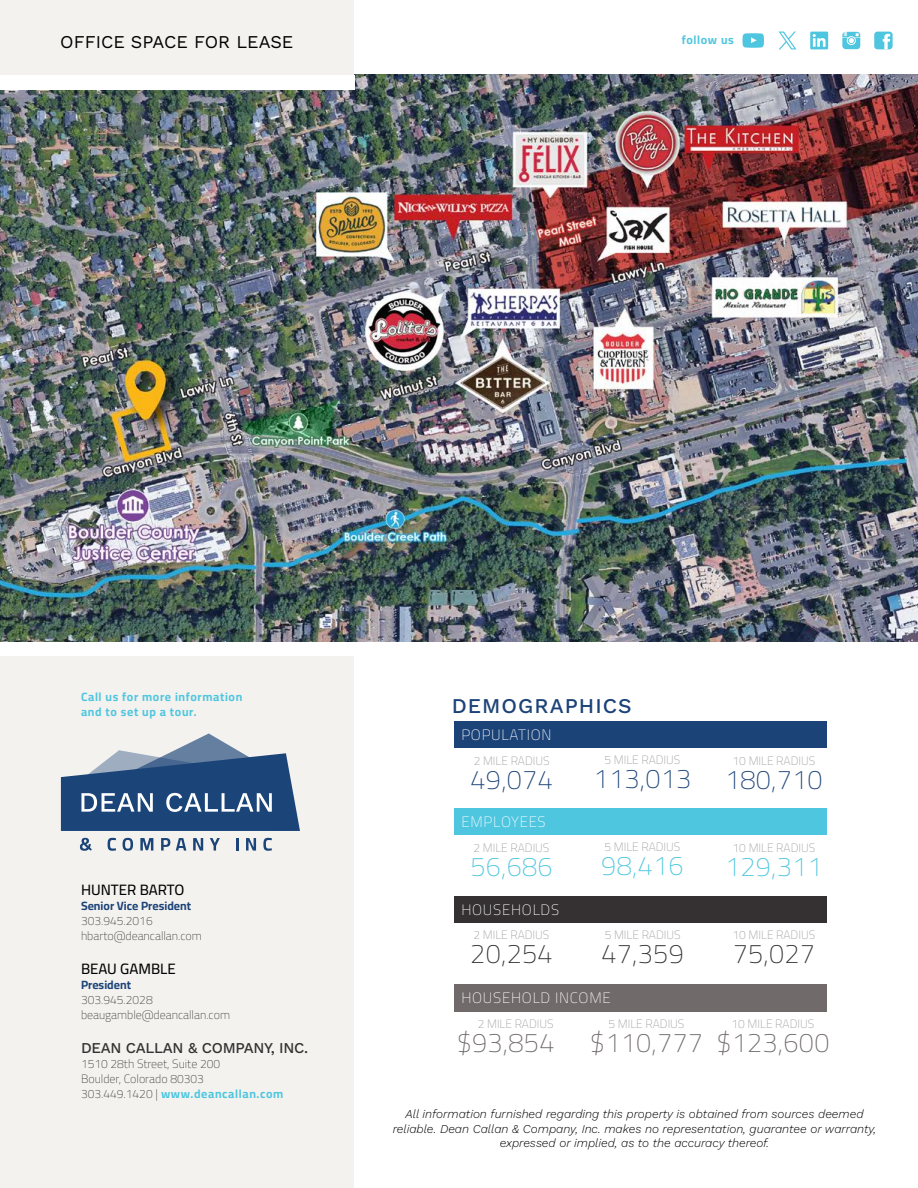
<style>
.page{position:relative;width:918px;height:1188px;background:#fff}
.page>*{position:absolute;margin:0;border:0;box-sizing:border-box;transform-origin:0 0}
.t1{font:27px "Cairo";letter-spacing:.01em;color:#706a6b}
.t2{font:27px "Cairo";letter-spacing:.01em;color:#1c4378}
.t3{font:27px "Cairo";letter-spacing:.01em;color:#4fc6df}
.t4{font:27px "Cairo";letter-spacing:.01em;color:#353132}
.t5{font:500 21px "Work Sans";letter-spacing:.05em;color:#1c4378}
.t6{font:18px "Work Sans";color:#000}
.t7{font:15px "Cairo";letter-spacing:.05em;color:#fff}
.t8{font:500 15px "Work Sans";letter-spacing:-.02em;color:#353132}
.t9{font:15px "Cairo";color:#000}
.t10{font:italic 300 12px/14.4px "Work Sans";color:#000;text-align:center}
.t11{font:12px/15px "Cairo";color:#353132}
.t12{font:12px "Cairo";color:#989899}
.t13{font:12px/15px "Cairo";letter-spacing:.05em;color:#4fc6df}
.t14{font:12px "Cairo";color:#1c4378}
.s1{color:#4fc6df}
</style>
<div class="page">
<img style="left:0;top:75px;width:918px;height:567px">
<div style="left:0;top:0;width:354px;height:81px;background:#f4f2ef"></div>
<div style="left:0;top:75px;width:354px;height:15px;background:#fff"></div>
<div style="left:455px;top:721px;width:372px;height:27px;background:#1c4378"></div>
<div style="left:455px;top:808px;width:372px;height:27px;background:#4fc6df"></div>
<div style="left:455px;top:896px;width:372px;height:27px;background:#353132"></div>
<div style="left:455px;top:984px;width:372px;height:27px;background:#706a6b"></div>
<div style="left:0;top:657px;width:354px;height:531px;background:#f4f2ef"></div>
<svg style="left:61px;top:734px;width:239px;height:97px"></svg>
<svg style="left:80px;top:838px;width:12px;height:13px"></svg>
<svg style="left:108px;top:838px;width:8px;height:13px"></svg>
<svg style="left:123px;top:838px;width:10px;height:13px"></svg>
<svg style="left:140px;top:838px;width:13px;height:13px"></svg>
<svg style="left:161px;top:838px;width:9px;height:13px"></svg>
<svg style="left:176px;top:838px;width:10px;height:13px"></svg>
<svg style="left:193px;top:838px;width:10px;height:13px"></svg>
<svg style="left:210px;top:838px;width:10px;height:13px"></svg>
<svg style="left:236px;top:838px;width:2px;height:13px"></svg>
<svg style="left:246px;top:838px;width:10px;height:13px"></svg>
<svg style="left:263px;top:838px;width:9px;height:13px"></svg>
<svg style="left:842px;top:32px;width:18px;height:17px"></svg>
<div style="left:810px;top:32px;width:18px;height:17px;background:#4fc6df"></div>
<svg style="left:813px;top:34px;width:13px;height:13px"></svg>
<div style="left:874px;top:32px;width:19px;height:17px;background:#4fc6df;border-radius:3px"></div>
<svg style="left:883px;top:34px;width:7px;height:15px"></svg>
<svg style="left:742px;top:33px;width:22px;height:15px"></svg>
<svg style="left:779px;top:32px;width:17px;height:17px"></svg>
<h3 class="t6" style="left:60px;top:28px;width:235px">OFFICE SPACE FOR LEASE</h3>
<p class="t13" style="left:682px;top:33px;width:54px">follow us</p>
<p class="t13" style="left:81px;top:690px;width:163px">Call us for more information and to set up a tour.</p>
<p class="t9" style="left:81px;top:879px;width:105px">HUNTER BARTO</p>
<p class="t14" style="left:81px;top:897px;width:112px">Senior Vice President</p>
<p class="t11" style="left:81px;top:914px;width:122px">303.945.2016 hbarto@deancallan.com</p>
<p class="t9" style="left:81px;top:958px;width:96px">BEAU GAMBLE</p>
<p class="t14" style="left:81px;top:976px;width:52px">President</p>
<p class="t11" style="left:81px;top:993px;width:151px">303.945.2028 beaugamble@deancallan.com</p>
<p class="t8" style="left:81px;top:1036px;width:229px">DEAN CALLAN &amp; COMPANY, INC.</p>
<p class="t11" style="left:81px;top:1056px;width:204px">1510 28th Street, Suite 200<br>Boulder, Colorado 80303<br>303.449.1420 | <span class="s1">www.deancallan.com</span></p>
<h2 class="t5" style="left:452px;top:690px;width:182px">DEMOGRAPHICS</h2>
<p class="t7" style="left:461px;top:724px;width:92px">POPULATION</p>
<p class="t12" style="left:474px;top:752px;width:77px">2 MILE RADIUS</p>
<h1 class="t2" style="left:471px;top:759px;width:84px">49,074</h1>
<p class="t7" style="left:461px;top:811px;width:86px">EMPLOYEES</p>
<p class="t12" style="left:474px;top:839px;width:77px">2 MILE RADIUS</p>
<h1 class="t3" style="left:470px;top:846px;width:84px">56,686</h1>
<p class="t7" style="left:461px;top:898px;width:99px">HOUSEHOLDS</p>
<p class="t12" style="left:473px;top:926px;width:77px">2 MILE RADIUS</p>
<h1 class="t4" style="left:470px;top:934px;width:84px">20,254</h1>
<p class="t12" style="left:604px;top:751px;width:77px">5 MILE RADIUS</p>
<h1 class="t2" style="left:594px;top:759px;width:99px">113,013</h1>
<p class="t12" style="left:604px;top:838px;width:77px">5 MILE RADIUS</p>
<h1 class="t3" style="left:601px;top:846px;width:84px">98,416</h1>
<p class="t12" style="left:605px;top:926px;width:77px">5 MILE RADIUS</p>
<h1 class="t4" style="left:602px;top:934px;width:84px">47,359</h1>
<p class="t7" style="left:461px;top:987px;width:151px">HOUSEHOLD INCOME</p>
<p class="t12" style="left:478px;top:1015px;width:77px">2 MILE RADIUS</p>
<h1 class="t1" style="left:457px;top:1022px;width:99px">$93,854</h1>
<p class="t12" style="left:608px;top:1015px;width:77px">5 MILE RADIUS</p>
<h1 class="t1" style="left:590px;top:1022px;width:115px">$110,777</h1>
<p class="t12" style="left:733px;top:752px;width:84px">10 MILE RADIUS</p>
<h1 class="t2" style="left:725px;top:759px;width:99px">180,710</h1>
<p class="t12" style="left:733px;top:839px;width:84px">10 MILE RADIUS</p>
<h1 class="t3" style="left:725px;top:846px;width:99px">129,311</h1>
<p class="t12" style="left:733px;top:926px;width:84px">10 MILE RADIUS</p>
<h1 class="t4" style="left:733px;top:934px;width:84px">75,027</h1>
<p class="t12" style="left:732px;top:1015px;width:84px">10 MILE RADIUS</p>
<h1 class="t1" style="left:716px;top:1022px;width:115px">$123,600</h1>
<p class="t10" style="left:393px;top:1106px;width:485px">All information furnished regarding this property is obtained from sources deemed reliable. Dean Callan &amp; Company, Inc. makes no representation, guarantee or warranty, expressed or implied, as to the accuracy thereof.</p>
</div>
